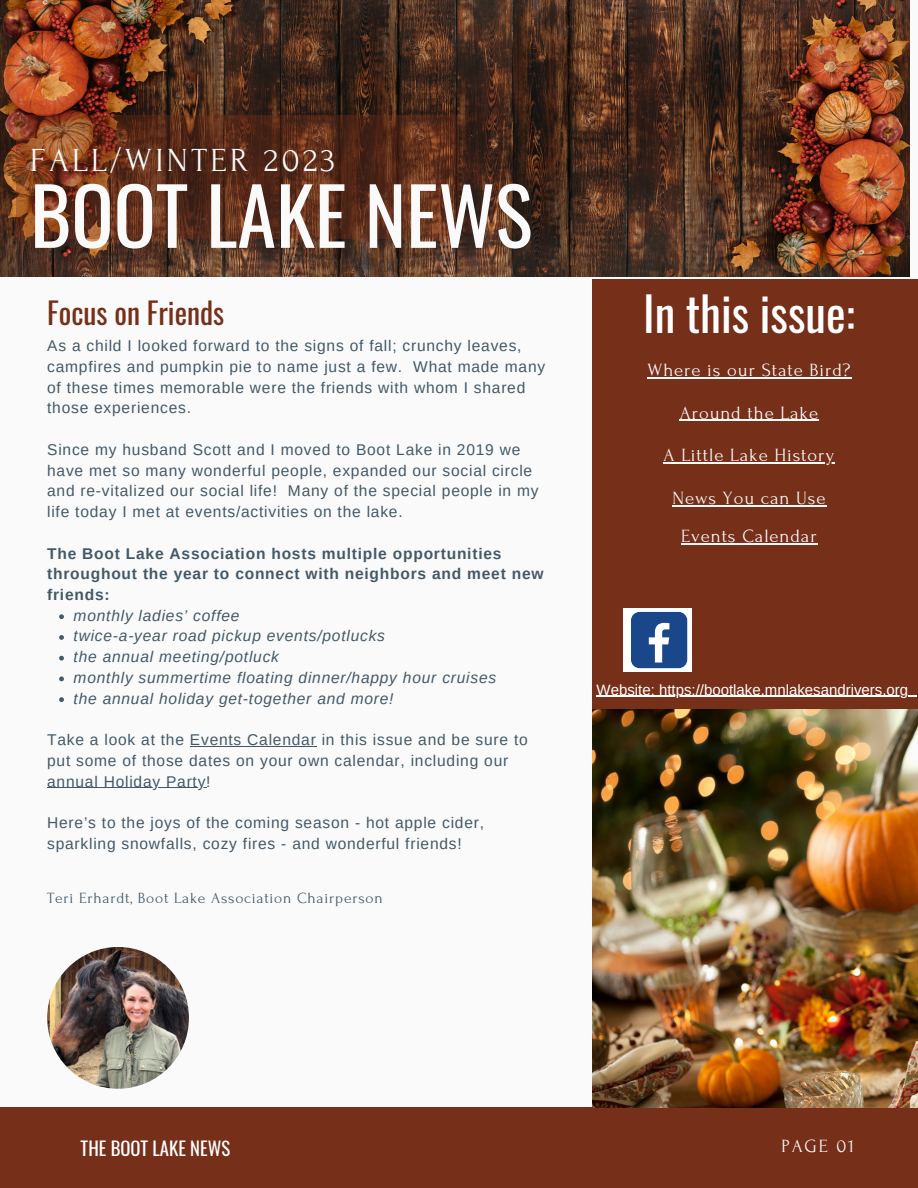
<style>
.page{position:relative;width:918px;height:1188px;background:#fafafa}
.page>*{position:absolute;margin:0;border:0;box-sizing:border-box;transform-origin:0 0}
.t1{font:78.45px "Oswald";color:#fafafa}
.t2{font:46.65px "Oswald";color:#fff}
.t3{font:33.6px "Forum";letter-spacing:.1em;color:#fafafa}
.t4{font:29.55px "Oswald";color:#762f19}
.t5{font:18.75px "Forum";letter-spacing:.05em;color:#fafafa}
.t6{font:18.75px "Oswald";color:#fff}
.t7{font:18.6px "Forum";letter-spacing:.1em;color:#fafafa}
.t8{font:15.6px/20.7px "Arimo";letter-spacing:.05em;color:#435967}
.t9{font:italic 15.6px "Arimo";letter-spacing:.05em;color:#435967}
.t10{font:700 15.6px/20.7px "Arimo";letter-spacing:.05em;color:#435967}
.t11{font:15.6px "Forum";letter-spacing:.05em;color:#435967}
.t12{font:15px "Arimo";color:#fff}
</style>
<div class="page">
<div style="left:592px;top:279px;width:326px;height:909px;background:#762f19"></div>
<img style="left:0;top:0;width:910px;height:276px">
<svg style="left:17px;top:115px;width:442px;height:124px;background:#63311c"></svg>
<div style="left:0;top:1107px;width:918px;height:81px;background:#762f19"></div>
<img style="left:592px;top:709px;width:326px;height:399px">
<svg style="left:624px;top:608px;width:68px;height:63px"></svg>
<div style="left:631px;top:612px;width:56px;height:56px;background:#1a4789;border-radius:9px"></div>
<svg style="left:649px;top:623px;width:20px;height:40px"></svg>
<svg style="left:59px;top:614px;width:5px;height:5px"></svg>
<svg style="left:59px;top:635px;width:5px;height:5px"></svg>
<svg style="left:59px;top:656px;width:5px;height:5px"></svg>
<svg style="left:59px;top:677px;width:5px;height:4px"></svg>
<svg style="left:59px;top:697px;width:5px;height:5px"></svg>
<hr style="left:190px;top:746px;width:127px;height:1px;background:#435967">
<hr style="left:47px;top:787px;width:159px;height:1px;background:#435967">
<img style="left:47px;top:947px;width:142px;height:142px;border-radius:50%">
<hr style="left:647px;top:377px;width:205px;height:1px;background:#fafafa">
<hr style="left:672px;top:505px;width:155px;height:1px;background:#fafafa">
<hr style="left:597px;top:696px;width:311px;height:1px;background:#fff">
<hr style="left:681px;top:543px;width:137px;height:1px;background:#fafafa">
<hr style="left:680px;top:420px;width:139px;height:1px;background:#fafafa">
<hr style="left:664px;top:463px;width:171px;height:1px;background:#fafafa">
<p class="t3" style="left:30px;top:143px;width:306px">FALL/WINTER 2023</p>
<p class="t1" style="left:30px;top:154px;width:504px">BOOT LAKE NEWS</p>
<p class="t4" style="left:47px;top:290px;width:179px">Focus on Friends</p>
<p class="t8" style="left:47px;top:336px;width:500px">As a child I looked forward to the signs of fall; crunchy leaves, campfires and pumpkin pie to name just a few. What made many of these times memorable were the friends with whom I shared those experiences.</p>
<p class="t8" style="left:47px;top:439px;width:493px">Since my husband Scott and I moved to Boot Lake in 2019 we have met so many wonderful people, expanded our social circle and re-vitalized our social life! Many of the special people in my life today I met at events/activities on the lake.</p>
<p class="t10" style="left:47px;top:543px;width:498px">The Boot Lake Association hosts multiple opportunities throughout the year to connect with neighbors and meet new friends:</p>
<p class="t9" style="left:74px;top:607px;width:167px">monthly ladies’ coffee</p>
<p class="t9" style="left:74px;top:627px;width:313px">twice-a-year road pickup events/potlucks</p>
<p class="t9" style="left:74px;top:648px;width:207px">the annual meeting/potluck</p>
<p class="t9" style="left:74px;top:669px;width:424px">monthly summertime floating dinner/happy hour cruises</p>
<p class="t9" style="left:74px;top:689px;width:321px">the annual holiday get-together and more!</p>
<p class="t8" style="left:47px;top:729px;width:482px">Take a look at the Events Calendar in this issue and be sure to put some of those dates on your own calendar, including our annual Holiday Party!</p>
<p class="t8" style="left:47px;top:812px;width:438px">Here’s to the joys of the coming season - hot apple cider, sparkling snowfalls, cozy fires - and wonderful friends!</p>
<p class="t11" style="left:47px;top:890px;width:337px">Teri Erhardt, Boot Lake Association Chairperson</p>
<p class="t2" style="left:643px;top:278px;width:213px">In this issue:</p>
<p class="t5" style="left:647px;top:360px;width:205px">Where is our State Bird?</p>
<p class="t5" style="left:680px;top:403px;width:140px">Around the Lake</p>
<p class="t5" style="left:664px;top:445px;width:172px">A Little Lake History</p>
<p class="t5" style="left:672px;top:488px;width:155px">News You can Use</p>
<p class="t5" style="left:681px;top:526px;width:137px">Events Calendar</p>
<p class="t12" style="left:597px;top:681px;width:313px">Website: https://bootlake.mnlakesandrivers.org</p>
<p class="t6" style="left:81px;top:1134px;width:151px">THE BOOT LAKE NEWS</p>
<p class="t7" style="left:781px;top:1136px;width:74px">PAGE 01</p>
</div>
